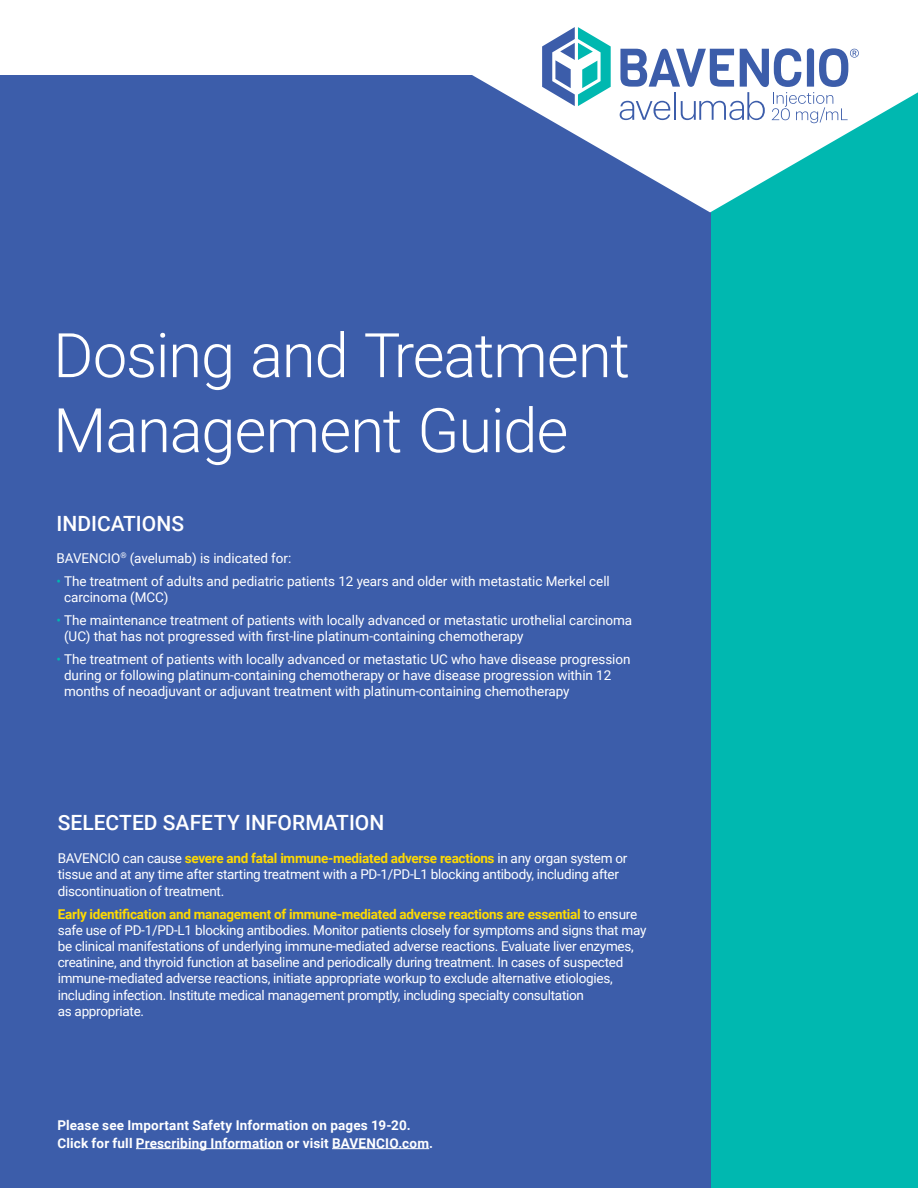
<style>
.page{position:relative;width:918px;height:1188px;background:#fff}
.page>*{position:absolute;margin:0;border:0;box-sizing:border-box;transform-origin:0 0}
.t1{font:300 61.5px/75px "Roboto";letter-spacing:-.02em;color:#fff}
.t2{font:500 21px "Roboto";color:#fff}
.t3{font:13.5px/16.2px "Roboto";letter-spacing:-.02em;color:#fff}
.t4{font:700 13.5px/18px "Roboto";letter-spacing:.01em;color:#fff}
.s1{color:#00b8b0}
.s2{font-weight:700;color:#ffda00}
</style>
<div class="page">
<div style="left:698px;top:76px;width:220px;height:1112px;background:#00b8b0"></div>
<div style="left:0;top:76px;width:710px;height:1112px;background:#3c5daa"></div>
<svg style="left:342px;top:75px;width:576px;height:137px"></svg>
<svg style="left:542px;top:27px;width:69px;height:79px"></svg>
<svg style="left:620px;top:48px;width:239px;height:75px"></svg>
<hr style="left:136px;top:1148px;width:147px;height:1px;background:#fff">
<hr style="left:332px;top:1148px;width:97px;height:1px;background:#fff">
<h1 class="t1" style="left:53px;top:316px;width:578px">Dosing and Treatment<br>Management Guide</h1>
<h2 class="t2" style="left:57px;top:509px;width:129px">INDICATIONS</h2>
<p class="t3" style="left:57px;top:549px;width:236px">BAVENCIO<sup>®</sup> (avelumab) is indicated for:</p>
<p class="t3" style="left:64px;top:572px;width:547px;text-indent:-7px"><span class="s1">•</span> The treatment of adults and pediatric patients 12 years and older with metastatic Merkel cell carcinoma (MCC)</p>
<p class="t3" style="left:64px;top:611px;width:570px;text-indent:-7px"><span class="s1">•</span> The maintenance treatment of patients with locally advanced or metastatic urothelial carcinoma (UC) that has not progressed with first-line platinum-containing chemotherapy</p>
<p class="t3" style="left:64px;top:651px;width:568px;text-indent:-7px"><span class="s1">•</span> The treatment of patients with locally advanced or metastatic UC who have disease progression during or following platinum-containing chemotherapy or have disease progression within 12 months of neoadjuvant or adjuvant treatment with platinum-containing chemotherapy</p>
<h2 class="t2" style="left:58px;top:808px;width:328px">SELECTED SAFETY INFORMATION</h2>
<p class="t3" style="left:58px;top:850px;width:571px">BAVENCIO can cause <span class="s2">severe and fatal immune-mediated adverse reactions</span> in any organ system or tissue and at any time after starting treatment with a PD-1/PD-L1 blocking antibody, including after discontinuation of treatment.</p>
<p class="t3" style="left:58px;top:905px;width:590px"><span class="s2">Early identification and management of immune-mediated adverse reactions are essential</span> to ensure safe use of PD-1/PD-L1 blocking antibodies. Monitor patients closely for symptoms and signs that may be clinical manifestations of underlying immune-mediated adverse reactions. Evaluate liver enzymes, creatinine, and thyroid function at baseline and periodically during treatment. In cases of suspected immune-mediated adverse reactions, initiate appropriate workup to exclude alternative etiologies, including infection. Institute medical management promptly, including specialty consultation<br>as appropriate.</p>
<p class="t4" style="left:57px;top:1115px;width:377px">Please see Important Safety Information on pages 19-20.<br>Click for full Prescribing Information or visit BAVENCIO.com.</p>
</div>
